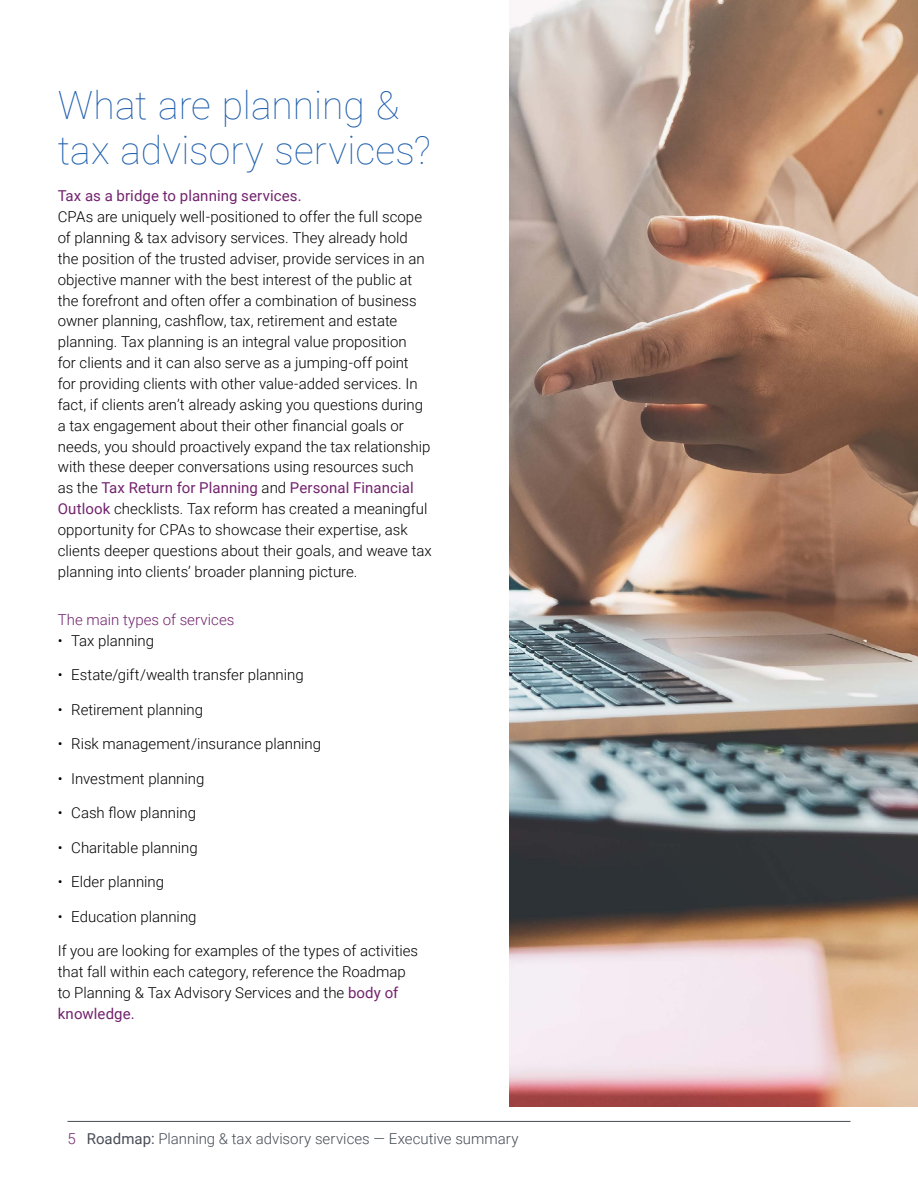
<style>
.page{position:relative;width:918px;height:1188px;background:#fff}
.page>*{position:absolute;margin:0;border:0;box-sizing:border-box;transform-origin:0 0}
.t1{font:100 39px/45px "Roboto";color:#2261ae}
.t2{font:300 15px/20.9px "Roboto";color:#000}
.t3{font:300 15px "Roboto";color:#474c55}
.t4{font:15px "Roboto";letter-spacing:.005em;color:#72226d}
.t5{font:300 15px "Roboto";color:#72226d}
.s1{font-weight:400;color:#72226d}
.s2{color:#72226d}
.s3{font-weight:400}
</style>
<div class="page">
<hr style="left:68px;top:1121px;width:782px;height:1px;background:#474c55">
<img style="left:510px;top:0;width:408px;height:1107px">
<h1 class="t1" style="left:58px;top:81px;width:375px">What are planning &amp; tax advisory services?</h1>
<p class="t4" style="left:58px;top:186px;width:245px">Tax as a bridge to planning services.</p>
<p class="t2" style="left:58px;top:206px;width:376px">CPAs are uniquely well-positioned to offer the full scope of planning &amp; tax advisory services. They already hold the position of the trusted adviser, provide services in an objective manner with the best interest of the public at the forefront and often offer a combination of business owner planning, cashflow, tax, retirement and estate planning. Tax planning is an integral value proposition<br>for clients and it can also serve as a jumping-off point<br>for providing clients with other value-added services. In fact, if clients aren’t already asking you questions during a tax engagement about their other financial goals or needs, you should proactively expand the tax relationship with these deeper conversations using resources such as the <span class="s1">Tax Return for Planning</span> and <span class="s1">Personal Financial Outlook</span> checklists. Tax reform has created a meaningful opportunity for CPAs to showcase their expertise, ask clients deeper questions about their goals, and weave tax planning into clients’ broader planning picture.</p>
<p class="t5" style="left:58px;top:609px;width:178px">The main types of services</p>
<p class="t2" style="left:58px;top:629px;width:98px">• Tax planning</p>
<p class="t2" style="left:58px;top:664px;width:248px">• Estate/gift/wealth transfer planning</p>
<p class="t2" style="left:58px;top:698px;width:147px">• Retirement planning</p>
<p class="t2" style="left:58px;top:733px;width:265px">• Risk management/insurance planning</p>
<p class="t2" style="left:58px;top:767px;width:148px">• Investment planning</p>
<p class="t2" style="left:58px;top:802px;width:140px">• Cash flow planning</p>
<p class="t2" style="left:58px;top:836px;width:142px">• Charitable planning</p>
<p class="t2" style="left:58px;top:871px;width:108px">• Elder planning</p>
<p class="t2" style="left:58px;top:905px;width:140px">• Education planning</p>
<p class="t2" style="left:58px;top:940px;width:362px">If you are looking for examples of the types of activities that fall within each category, reference the Roadmap to Planning &amp; Tax Advisory Services and the <span class="s1">body of knowledge.</span></p>
<p class="t3" style="left:68px;top:1128px;width:453px"><span class="s2">5</span> <span class="s3">Roadmap:</span> Planning &amp; tax advisory services — Executive summary</p>
</div>
